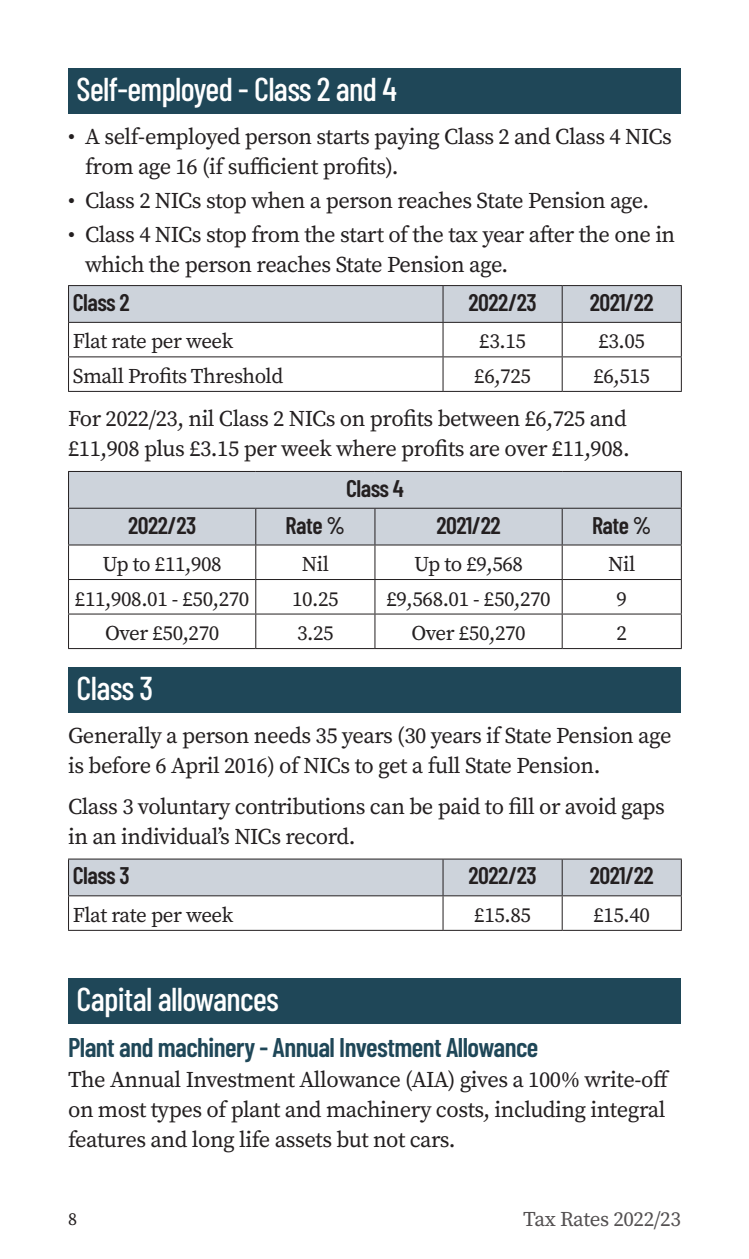
<style>
.page{position:relative;width:749px;height:1259px;background:#fff}
.page>*{position:absolute;margin:0;border:0;box-sizing:border-box;transform-origin:0 0}
.t1{font:500 33px "Barlow Condensed";letter-spacing:-.02em;color:#fff}
.t2{font:600 27px "Barlow Condensed";letter-spacing:-.02em;color:#1f4758}
.t3{font:600 24px "Barlow Condensed";letter-spacing:-.02em;color:#231f20}
.t4{font:22.5px/30px "Source Serif Pro";letter-spacing:-.02em;color:#231f20}
.t5{font:21px "Source Serif Pro";letter-spacing:-.02em;color:#231f20}
.t6{font:21px "Source Serif Pro";letter-spacing:-.02em;color:#535051}
.t7{font:18px "Source Serif Pro";color:#231f20}
</style>
<div class="page">
<div style="left:68px;top:68px;width:612px;height:46px;background:#1f4758"></div>
<div style="left:68px;top:667px;width:612px;height:46px;background:#1f4758"></div>
<div style="left:69px;top:286px;width:611px;height:36px;background:#cdd3db"></div>
<hr style="left:68px;top:285px;width:375px;height:1px;background:#231f20">
<hr style="left:68px;top:286px;width:1px;height:36px;background:#231f20">
<hr style="left:443px;top:285px;width:119px;height:1px;background:#231f20">
<hr style="left:562px;top:285px;width:119px;height:1px;background:#231f20">
<hr style="left:68px;top:323px;width:1px;height:33px;background:#231f20">
<hr style="left:68px;top:357px;width:1px;height:34px;background:#231f20">
<hr style="left:68px;top:391px;width:375px;height:1px;background:#231f20">
<hr style="left:443px;top:391px;width:119px;height:1px;background:#231f20">
<hr style="left:562px;top:391px;width:119px;height:1px;background:#231f20">
<hr style="left:442px;top:286px;width:1px;height:36px;background:#231f20">
<hr style="left:561px;top:286px;width:1px;height:36px;background:#231f20">
<hr style="left:680px;top:286px;width:1px;height:36px;background:#231f20">
<hr style="left:68px;top:322px;width:375px;height:1px;background:#231f20">
<hr style="left:443px;top:322px;width:119px;height:1px;background:#231f20">
<hr style="left:442px;top:323px;width:1px;height:33px;background:#231f20">
<hr style="left:562px;top:322px;width:119px;height:1px;background:#231f20">
<hr style="left:561px;top:323px;width:1px;height:33px;background:#231f20">
<hr style="left:680px;top:323px;width:1px;height:33px;background:#231f20">
<hr style="left:68px;top:356px;width:375px;height:1px;background:#231f20">
<hr style="left:443px;top:356px;width:119px;height:1px;background:#231f20">
<hr style="left:442px;top:357px;width:1px;height:34px;background:#231f20">
<hr style="left:562px;top:356px;width:119px;height:1px;background:#231f20">
<hr style="left:561px;top:357px;width:1px;height:34px;background:#231f20">
<hr style="left:680px;top:357px;width:1px;height:34px;background:#231f20">
<div style="left:69px;top:472px;width:611px;height:72px;background:#cdd3db"></div>
<hr style="left:68px;top:471px;width:188px;height:1px;background:#231f20">
<hr style="left:68px;top:472px;width:1px;height:36px;background:#231f20">
<hr style="left:256px;top:471px;width:119px;height:1px;background:#231f20">
<hr style="left:375px;top:471px;width:187px;height:1px;background:#231f20">
<hr style="left:562px;top:471px;width:119px;height:1px;background:#231f20">
<hr style="left:680px;top:472px;width:1px;height:36px;background:#231f20">
<hr style="left:374px;top:509px;width:1px;height:35px;background:#231f20">
<hr style="left:680px;top:509px;width:1px;height:35px;background:#231f20">
<hr style="left:374px;top:545px;width:1px;height:34px;background:#231f20">
<hr style="left:680px;top:545px;width:1px;height:34px;background:#231f20">
<hr style="left:374px;top:580px;width:1px;height:33px;background:#231f20">
<hr style="left:680px;top:580px;width:1px;height:33px;background:#231f20">
<hr style="left:374px;top:614px;width:1px;height:34px;background:#231f20">
<hr style="left:680px;top:614px;width:1px;height:34px;background:#231f20">
<hr style="left:256px;top:648px;width:119px;height:1px;background:#231f20">
<hr style="left:375px;top:648px;width:187px;height:1px;background:#231f20">
<hr style="left:562px;top:648px;width:119px;height:1px;background:#231f20">
<hr style="left:68px;top:508px;width:188px;height:1px;background:#231f20">
<hr style="left:68px;top:509px;width:1px;height:35px;background:#231f20">
<hr style="left:256px;top:508px;width:119px;height:1px;background:#231f20">
<hr style="left:255px;top:509px;width:1px;height:35px;background:#231f20">
<hr style="left:375px;top:508px;width:187px;height:1px;background:#231f20">
<hr style="left:562px;top:508px;width:119px;height:1px;background:#231f20">
<hr style="left:561px;top:509px;width:1px;height:35px;background:#231f20">
<hr style="left:68px;top:544px;width:188px;height:1px;background:#231f20">
<hr style="left:68px;top:545px;width:1px;height:34px;background:#231f20">
<hr style="left:256px;top:544px;width:119px;height:1px;background:#231f20">
<hr style="left:255px;top:545px;width:1px;height:34px;background:#231f20">
<hr style="left:375px;top:544px;width:187px;height:1px;background:#231f20">
<hr style="left:562px;top:544px;width:119px;height:1px;background:#231f20">
<hr style="left:561px;top:545px;width:1px;height:34px;background:#231f20">
<hr style="left:256px;top:579px;width:119px;height:1px;background:#231f20">
<hr style="left:375px;top:579px;width:187px;height:1px;background:#231f20">
<hr style="left:562px;top:579px;width:119px;height:1px;background:#231f20">
<hr style="left:561px;top:580px;width:1px;height:33px;background:#231f20">
<hr style="left:256px;top:613px;width:119px;height:1px;background:#231f20">
<hr style="left:375px;top:613px;width:187px;height:1px;background:#231f20">
<hr style="left:562px;top:613px;width:119px;height:1px;background:#231f20">
<hr style="left:561px;top:614px;width:1px;height:34px;background:#231f20">
<hr style="left:68px;top:580px;width:1px;height:33px;background:#231f20">
<hr style="left:68px;top:579px;width:188px;height:1px;background:#231f20">
<hr style="left:255px;top:580px;width:1px;height:33px;background:#231f20">
<hr style="left:68px;top:614px;width:1px;height:34px;background:#231f20">
<hr style="left:68px;top:613px;width:188px;height:1px;background:#231f20">
<hr style="left:68px;top:648px;width:188px;height:1px;background:#231f20">
<hr style="left:255px;top:614px;width:1px;height:34px;background:#231f20">
<div style="left:69px;top:859px;width:611px;height:36px;background:#cdd3db"></div>
<hr style="left:68px;top:858px;width:375px;height:1px;background:#231f20">
<hr style="left:68px;top:859px;width:1px;height:36px;background:#231f20">
<hr style="left:443px;top:858px;width:119px;height:1px;background:#231f20">
<hr style="left:442px;top:859px;width:1px;height:36px;background:#231f20">
<hr style="left:562px;top:858px;width:119px;height:1px;background:#231f20">
<hr style="left:68px;top:896px;width:1px;height:34px;background:#231f20">
<hr style="left:68px;top:930px;width:375px;height:1px;background:#231f20">
<hr style="left:443px;top:930px;width:119px;height:1px;background:#231f20">
<hr style="left:562px;top:930px;width:119px;height:1px;background:#231f20">
<hr style="left:561px;top:859px;width:1px;height:36px;background:#231f20">
<hr style="left:680px;top:859px;width:1px;height:36px;background:#231f20">
<hr style="left:68px;top:895px;width:375px;height:1px;background:#231f20">
<hr style="left:443px;top:895px;width:119px;height:1px;background:#231f20">
<hr style="left:442px;top:896px;width:1px;height:34px;background:#231f20">
<hr style="left:562px;top:895px;width:119px;height:1px;background:#231f20">
<hr style="left:561px;top:896px;width:1px;height:34px;background:#231f20">
<hr style="left:680px;top:896px;width:1px;height:34px;background:#231f20">
<div style="left:68px;top:978px;width:612px;height:46px;background:#1f4758"></div>
<h1 class="t1" style="left:77px;top:66px;width:322px">Self-employed - Class 2 and 4</h1>
<p class="t4" style="left:85px;top:121px;width:588px;text-indent:-17px">• A self-employed person starts paying Class 2 and Class 4 NICs from age 16 (if sufficient profits).</p>
<p class="t4" style="left:68px;top:186px;width:582px">• Class 2 NICs stop when a person reaches State Pension age.</p>
<p class="t4" style="left:85px;top:220px;width:591px;text-indent:-17px">• Class 4 NICs stop from the start of the tax year after the one in which the person reaches State Pension age.</p>
<p class="t3" style="left:73px;top:285px;width:59px">Class 2</p>
<p class="t3" style="left:468px;top:285px;width:70px">2022/23</p>
<p class="t3" style="left:589px;top:285px;width:66px">2021/22</p>
<p class="t5" style="left:73px;top:327px;width:162px">Flat rate per week</p>
<p class="t5" style="left:479px;top:327px;width:48px">£3.15</p>
<p class="t5" style="left:598px;top:327px;width:48px">£3.05</p>
<p class="t5" style="left:73px;top:362px;width:212px">Small Profits Threshold</p>
<p class="t5" style="left:474px;top:362px;width:58px">£6,725</p>
<p class="t5" style="left:593px;top:362px;width:58px">£6,515</p>
<p class="t4" style="left:68px;top:403px;width:563px">For 2022/23, nil Class 2 NICs on profits between £6,725 and £11,908 plus £3.15 per week where profits are over £11,908.</p>
<p class="t3" style="left:346px;top:471px;width:59px">Class 4</p>
<p class="t3" style="left:128px;top:508px;width:70px">2022/23</p>
<p class="t3" style="left:285px;top:508px;width:61px">Rate %</p>
<p class="t3" style="left:436px;top:508px;width:66px">2021/22</p>
<p class="t3" style="left:592px;top:508px;width:61px">Rate %</p>
<p class="t5" style="left:102px;top:550px;width:121px">Up to £11,908</p>
<p class="t5" style="left:302px;top:550px;width:29px">Nil</p>
<p class="t5" style="left:414px;top:550px;width:110px">Up to £9,568</p>
<p class="t5" style="left:608px;top:550px;width:29px">Nil</p>
<p class="t5" style="left:75px;top:584px;width:176px">£11,908.01 - £50,270</p>
<p class="t5" style="left:292px;top:584px;width:48px">10.25</p>
<p class="t5" style="left:386px;top:584px;width:166px">£9,568.01 - £50,270</p>
<p class="t5" style="left:616px;top:584px;width:12px">9</p>
<p class="t5" style="left:105px;top:619px;width:116px">Over £50,270</p>
<p class="t5" style="left:297px;top:619px;width:38px">3.25</p>
<p class="t5" style="left:411px;top:619px;width:116px">Over £50,270</p>
<p class="t5" style="left:616px;top:619px;width:12px">2</p>
<h1 class="t1" style="left:77px;top:665px;width:78px">Class 3</h1>
<p class="t4" style="left:68px;top:720px;width:604px">Generally a person needs 35 years (30 years if State Pension age is before 6 April 2016) of NICs to get a full State Pension.</p>
<p class="t4" style="left:68px;top:791px;width:598px">Class 3 voluntary contributions can be paid to fill or avoid gaps in an individual’s NICs record.</p>
<p class="t3" style="left:73px;top:858px;width:59px">Class 3</p>
<p class="t3" style="left:468px;top:858px;width:70px">2022/23</p>
<p class="t3" style="left:589px;top:858px;width:66px">2021/22</p>
<p class="t5" style="left:73px;top:901px;width:162px">Flat rate per week</p>
<p class="t5" style="left:474px;top:901px;width:58px">£15.85</p>
<p class="t5" style="left:593px;top:901px;width:58px">£15.40</p>
<h1 class="t1" style="left:77px;top:976px;width:204px">Capital allowances</h1>
<p class="t2" style="left:68px;top:1028px;width:471px">Plant and machinery - Annual Investment Allowance</p>
<p class="t4" style="left:68px;top:1064px;width:602px">The Annual Investment Allowance (AIA) gives a 100% write-off on most types of plant and machinery costs, including integral features and long life assets but not cars.</p>
<p class="t7" style="left:68px;top:1206px;width:10px">8</p>
<p class="t6" style="left:523px;top:1205px;width:159px">Tax Rates 2022/23</p>
</div>
